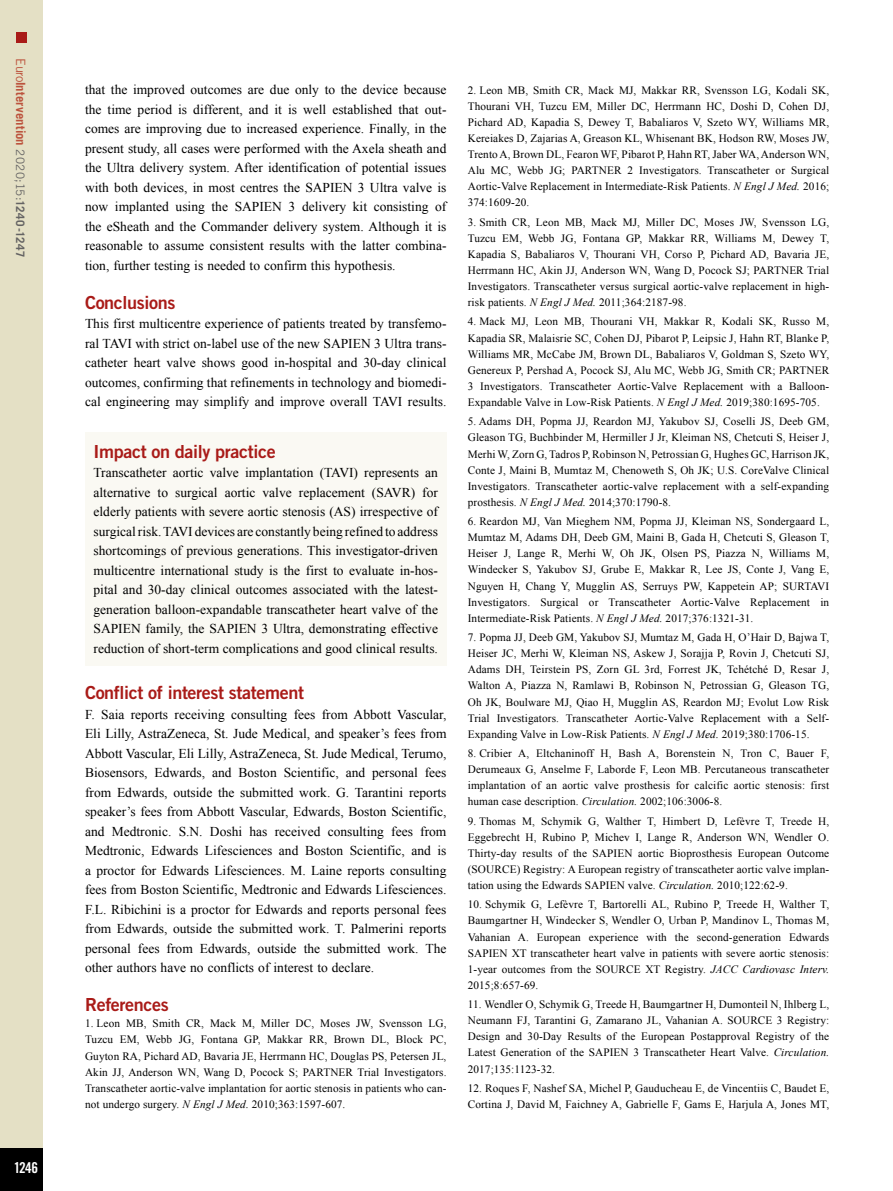
<style>
.page{position:relative;width:893px;height:1191px;background:#fff}
.page>*{position:absolute;margin:0;border:0;box-sizing:border-box;transform-origin:0 0}
.t1{font:18px "Trade Gothic LT Std Bd 2";letter-spacing:-.02em;color:#a91b18}
.t2{font:13.5px/19.5px "Times New Roman";color:#000;text-align:justify}
.t3{font:13.5px "Trade Gothic LT Std Bd Cn 20";color:#fff}
.t4{font:700 12.75px "Trade Gothic LT Std";letter-spacing:.005em;color:#bc533d}
.t5{font:700 11.7px "Trade Gothic LT Std";color:#646363}
.t6{font:11.7px "Trade Gothic LT Std";color:#646363}
.t7{font:11.25px/16px "Times New Roman";letter-spacing:.01em;color:#000;text-align:justify}
.s1{font-weight:400}
.s2{font-weight:400;font-size:11.7px;color:#646363}
.s3{font-size:11.7px;color:#646363}
.s4{font-family:"ITC Kabel Std";font-weight:500;font-size:15px}
.s5{font-style:italic}
</style>
<div class="page">
<div style="left:0;top:0;width:43px;height:1191px;background:#e4e0c5"></div>
<div style="left:0;top:1148px;width:43px;height:43px;background:#000"></div>
<div style="left:16px;top:32px;width:10px;height:10px;background:#a91b18"></div>
<div style="left:85px;top:432px;width:361px;height:233px;background:#faf9f3"></div>
<p class="t4" style="left:29px;top:58px;width:200px;rotate:90deg"><span class="s1">Euro</span>Intervention <span class="s2">2020;15:</span><span class="s3">1240-1247</span></p>
<p class="t6" style="left:27px;top:164px;width:16px;rotate:90deg">19</p>
<p class="t5" style="left:27px;top:199px;width:56px;rotate:90deg"><span class="s4">e</span>1-<span class="s4">e</span>1247</p>
<p class="t3" style="left:6px;top:1160px;width:33px"><span class="s4">e</span>1246</p>
<p class="t2" style="left:85px;top:80px;width:363px">that the improved outcomes are due only to the device because the time period is different, and it is well established that out&shy;comes are improving due to increased experience. Finally, in the present study, all cases were performed with the Axela sheath and the Ultra delivery system. After identification of potential issues with both devices, in most centres the SAPIEN 3 Ultra valve is now implanted using the SAPIEN 3 delivery kit consisting of the eSheath and the Commander delivery system. Although it is reasonable to assume consistent results with the latter combina&shy;tion, further testing is needed to confirm this hypothesis.</p>
<h1 class="t1" style="left:85px;top:291px;width:92px">Conclusions</h1>
<p class="t2" style="left:85px;top:314px;width:363px">This first multicentre experience of patients treated by transfemo&shy;ral TAVI with strict on-label use of the new SAPIEN 3 Ultra trans&shy;catheter heart valve shows good in-hospital and 30-day clinical outcomes, confirming that refinements in technology and biomedi&shy;cal engineering may simplify and improve overall TAVI results.</p>
<h1 class="t1" style="left:94px;top:440px;width:184px">Impact on daily practice</h1>
<p class="t2" style="left:94px;top:463px;width:346px">Transcatheter aortic valve implantation (TAVI) represents an alternative to surgical aortic valve replacement (SAVR) for elderly patients with severe aortic stenosis (AS) irrespective of surgical risk. TAVI devices are constantly being refined to address shortcomings of previous generations. This investigator-driven multicentre international study is the first to evaluate in-hos&shy;pital and 30-day clinical outcomes associated with the latest&shy;generation balloon-expandable transcatheter heart valve of the SAPIEN family, the SAPIEN 3 Ultra, demonstrating effective reduction of short-term complications and good clinical results.</p>
<h1 class="t1" style="left:85px;top:681px;width:220px">Conflict of interest statement</h1>
<p class="t2" style="left:85px;top:704px;width:363px">F. Saia reports receiving consulting fees from Abbott Vascular, Eli Lilly, AstraZeneca, St. Jude Medical, and speaker’s fees from Abbott Vascular, Eli Lilly, AstraZeneca, St. Jude Medical, Terumo, Biosensors, Edwards, and Boston Scientific, and personal fees from Edwards, outside the submitted work. G. Tarantini reports speaker’s fees from Abbott Vascular, Edwards, Boston Scientific, and Medtronic. S.N. Doshi has received consulting fees from Medtronic, Edwards Lifesciences and Boston Scientific, and is a proctor for Edwards Lifesciences. M. Laine reports consulting fees from Boston Scientific, Medtronic and Edwards Lifesciences.<br>F.L. Ribichini is a proctor for Edwards and reports personal fees from Edwards, outside the submitted work. T. Palmerini reports personal fees from Edwards, outside the submitted work. The other authors have no conflicts of interest to declare.</p>
<h1 class="t1" style="left:85px;top:993px;width:85px">References</h1>
<p class="t7" style="left:85px;top:1015px;width:363px">1. Leon MB, Smith CR, Mack M, Miller DC, Moses JW, Svensson LG, Tuzcu EM, Webb JG, Fontana GP, Makkar RR, Brown DL, Block PC, Guyton RA, Pichard AD, Bavaria JE, Herrmann HC, Douglas PS, Petersen JL, Akin JJ, Anderson WN, Wang D, Pocock S; PARTNER Trial Investigators.<br>Transcatheter aortic-valve implantation for aortic stenosis in patients who can&shy;not undergo surgery. <span class="s5">N Engl J Med.</span> 2010;363:1597-607.</p>
<p class="t7" style="left:468px;top:82px;width:363px">2. Leon MB, Smith CR, Mack MJ, Makkar RR, Svensson LG, Kodali SK, Thourani VH, Tuzcu EM, Miller DC, Herrmann HC, Doshi D, Cohen DJ, Pichard AD, Kapadia S, Dewey T, Babaliaros V, Szeto WY, Williams MR, Kereiakes D, Zajarias A, Greason KL, Whisenant BK, Hodson RW, Moses JW, Trento A, Brown DL, Fearon WF, Pibarot P, Hahn RT, Jaber WA, Anderson WN, Alu MC, Webb JG; PARTNER 2 Investigators. Transcatheter or Surgical Aortic-Valve Replacement in Intermediate-Risk Patients. <span class="s5">N Engl J Med.</span> 2016; 374:1609-20.</p>
<p class="t7" style="left:468px;top:214px;width:363px">3. Smith CR, Leon MB, Mack MJ, Miller DC, Moses JW, Svensson LG, Tuzcu EM, Webb JG, Fontana GP, Makkar RR, Williams M, Dewey T, Kapadia S, Babaliaros V, Thourani VH, Corso P, Pichard AD, Bavaria JE, Herrmann HC, Akin JJ, Anderson WN, Wang D, Pocock SJ; PARTNER Trial Investigators. Transcatheter versus surgical aortic-valve replacement in high&shy;risk patients. <span class="s5">N Engl J Med.</span> 2011;364:2187-98.</p>
<p class="t7" style="left:468px;top:313px;width:363px">4. Mack MJ, Leon MB, Thourani VH, Makkar R, Kodali SK, Russo M, Kapadia SR, Malaisrie SC, Cohen DJ, Pibarot P, Leipsic J, Hahn RT, Blanke P, Williams MR, McCabe JM, Brown DL, Babaliaros V, Goldman S, Szeto WY, Genereux P, Pershad A, Pocock SJ, Alu MC, Webb JG, Smith CR; PARTNER 3 Investigators. Transcatheter Aortic-Valve Replacement with a Balloon-Expandable Valve in Low-Risk Patients. <span class="s5">N Engl J Med.</span> 2019;380:1695-705.</p>
<p class="t7" style="left:468px;top:413px;width:363px">5. Adams DH, Popma JJ, Reardon MJ, Yakubov SJ, Coselli JS, Deeb GM, Gleason TG, Buchbinder M, Hermiller J Jr, Kleiman NS, Chetcuti S, Heiser J, Merhi W, Zorn G, Tadros P, Robinson N, Petrossian G, Hughes GC, Harrison JK, Conte J, Maini B, Mumtaz M, Chenoweth S, Oh JK; U.S. CoreValve Clinical Investigators. Transcatheter aortic-valve replacement with a self-expanding prosthesis. <span class="s5">N Engl J Med.</span> 2014;370:1790-8.</p>
<p class="t7" style="left:468px;top:513px;width:363px">6. Reardon MJ, Van Mieghem NM, Popma JJ, Kleiman NS, Sondergaard L, Mumtaz M, Adams DH, Deeb GM, Maini B, Gada H, Chetcuti S, Gleason T, Heiser J, Lange R, Merhi W, Oh JK, Olsen PS, Piazza N, Williams M, Windecker S, Yakubov SJ, Grube E, Makkar R, Lee JS, Conte J, Vang E, Nguyen H, Chang Y, Mugglin AS, Serruys PW, Kappetein AP; SURTAVI Investigators. Surgical or Transcatheter Aortic-Valve Replacement in Intermediate-Risk Patients. <span class="s5">N Engl J Med.</span> 2017;376:1321-31.</p>
<p class="t7" style="left:468px;top:629px;width:363px">7. Popma JJ, Deeb GM, Yakubov SJ, Mumtaz M, Gada H, O’Hair D, Bajwa T, Heiser JC, Merhi W, Kleiman NS, Askew J, Sorajja P, Rovin J, Chetcuti SJ, Adams DH, Teirstein PS, Zorn GL 3rd, Forrest JK, Tchétché D, Resar J, Walton A, Piazza N, Ramlawi B, Robinson N, Petrossian G, Gleason TG, Oh JK, Boulware MJ, Qiao H, Mugglin AS, Reardon MJ; Evolut Low Risk Trial Investigators. Transcatheter Aortic-Valve Replacement with a Self-Expanding Valve in Low-Risk Patients. <span class="s5">N Engl J Med.</span> 2019;380:1706-15.</p>
<p class="t7" style="left:468px;top:745px;width:363px">8. Cribier A, Eltchaninoff H, Bash A, Borenstein N, Tron C, Bauer F, Derumeaux G, Anselme F, Laborde F, Leon MB. Percutaneous transcatheter implantation of an aortic valve prosthesis for calcific aortic stenosis: first human case description. <span class="s5">Circulation.</span> 2002;106:3006-8.</p>
<p class="t7" style="left:468px;top:812px;width:363px">9. Thomas M, Schymik G, Walther T, Himbert D, Lefèvre T, Treede H, Eggebrecht H, Rubino P, Michev I, Lange R, Anderson WN, Wendler O.<br>Thirty-day results of the SAPIEN aortic Bioprosthesis European Outcome (SOURCE) Registry: A European registry of transcatheter aortic valve implan&shy;tation using the Edwards SAPIEN valve. <span class="s5">Circulation.</span> 2010;122:62-9.</p>
<p class="t7" style="left:468px;top:896px;width:363px">10. Schymik G, Lefèvre T, Bartorelli AL, Rubino P, Treede H, Walther T, Baumgartner H, Windecker S, Wendler O, Urban P, Mandinov L, Thomas M, Vahanian A. European experience with the second-generation Edwards SAPIEN XT transcatheter heart valve in patients with severe aortic stenosis:<br>1-year outcomes from the SOURCE XT Registry. <span class="s5">JACC Cardiovasc Interv.<br></span>2015;8:657-69.</p>
<p class="t7" style="left:468px;top:996px;width:363px">11. Wendler O, Schymik G, Treede H, Baumgartner H, Dumonteil N, Ihlberg L, Neumann FJ, Tarantini G, Zamarano JL, Vahanian A. SOURCE 3 Registry:<br>Design and 30-Day Results of the European Postapproval Registry of the Latest Generation of the SAPIEN 3 Transcatheter Heart Valve. <span class="s5">Circulation.<br></span>2017;135:1123-32.</p>
<p class="t7" style="left:468px;top:1079px;width:363px">12. Roques F, Nashef SA, Michel P, Gauducheau E, de Vincentiis C, Baudet E,<br>Cortina J, David M, Faichney A, Gabrielle F, Gams E, Harjula A, Jones MT,</p>
</div>
